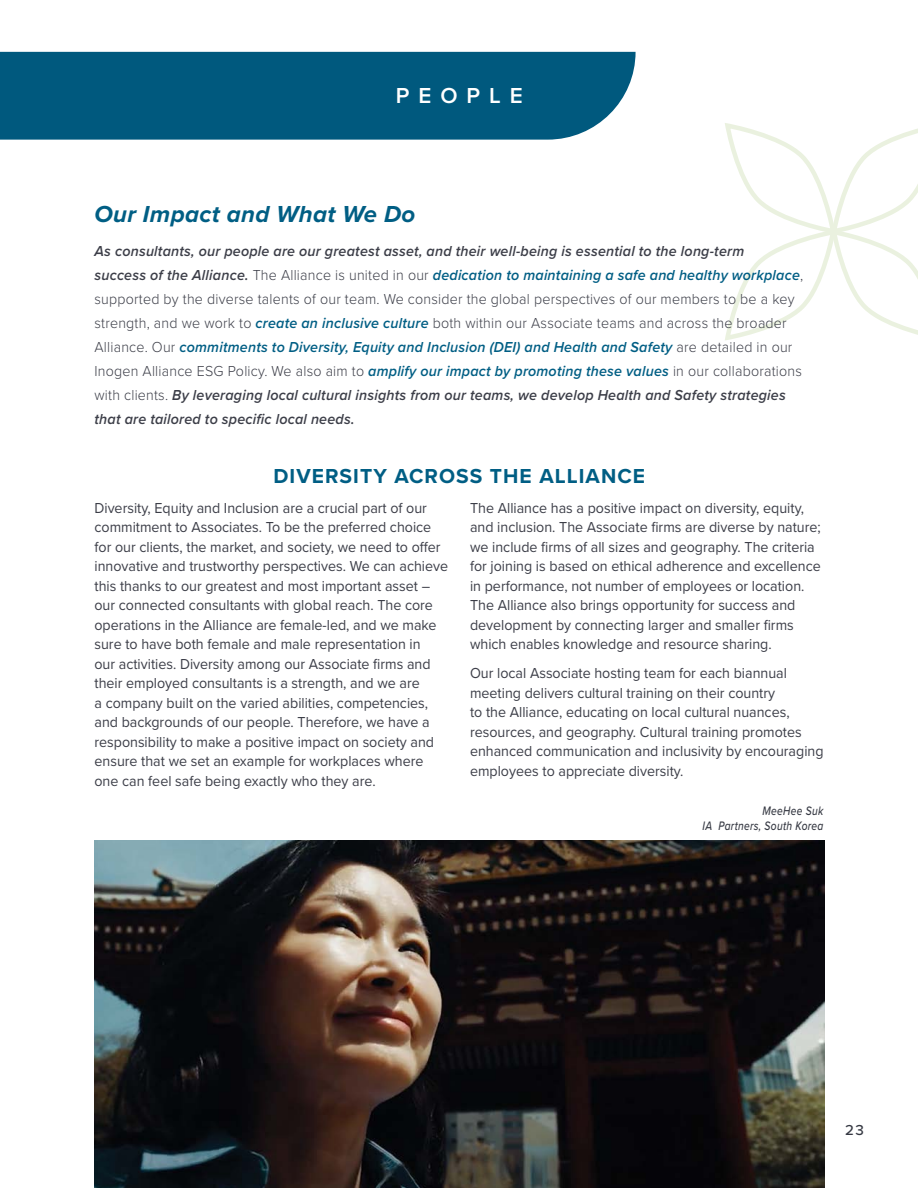
<style>
.page{position:relative;width:918px;height:1188px;background:#fff}
.page>*{position:absolute;margin:0;border:0;box-sizing:border-box;transform-origin:0 0}
.t1{font:italic 700 24px "Proxima Nova";letter-spacing:.015em;color:#005e84}
.t2{font:600 22.5px "Proxima Nova";letter-spacing:.4em;color:#fff}
.t3{font:700 21px "Proxima Nova";letter-spacing:.05em;color:#005e84}
.t4{font:15px/19.5px "Proxima Nova";color:#3c3e48;scale:.95 1}
.t5{font:300 15px/24px "Proxima Nova";letter-spacing:.015em;color:#3c3e48;scale:.95 1}
.t6{font:500 15px "Proxima Nova";color:#363943}
.t7{font:italic 500 12.75px/15px "Proxima Nova";letter-spacing:.03em;color:#363943;text-align:right;scale:.8 1}
.s1{font-weight:600;font-style:italic}
.s2{font-weight:600;font-style:italic;color:#005e84}
</style>
<div class="page">
<svg style="left:725px;top:123px;width:193px;height:218px"></svg>
<div style="left:0;top:52px;width:636px;height:88px;background:#00597e"></div>
<img style="left:94px;top:840px;width:730px;height:348px">
<h2 class="t2" style="left:396px;top:78px;width:129px">PEOPLE</h2>
<h1 class="t1" style="left:94px;top:196px;width:322px">Our Impact and What We Do</h1>
<p class="t5" style="left:94px;top:239px;width:748px"><span class="s1">As consultants, our people are our greatest asset, and their well-being is essential to the long-term<br>success of the Alliance.</span> The Alliance is united in our <span class="s2">dedication to maintaining a safe and healthy workplace</span>, supported by the diverse talents of our team. We consider the global perspectives of our members to be a key strength, and we work to <span class="s2">create an inclusive culture</span> both within our Associate teams and across the broader Alliance. Our <span class="s2">commitments to Diversity, Equity and Inclusion (DEI) and Health and Safety</span> are detailed in our Inogen Alliance ESG Policy. We also aim to <span class="s2">amplify our impact by promoting these values</span> in our collaborations with clients. <span class="s1">By leveraging local cultural insights from our teams, we develop Health and Safety strategies that are tailored to specific local needs.</span></p>
<h3 class="t3" style="left:273px;top:460px;width:373px">DIVERSITY ACROSS THE ALLIANCE</h3>
<p class="t4" style="left:94px;top:497px;width:374px">Diversity, Equity and Inclusion are a crucial part of our commitment to Associates. To be the preferred choice for our clients, the market, and society, we need to offer innovative and trustworthy perspectives. We can achieve this thanks to our greatest and most important asset – our connected consultants with global reach. The core operations in the Alliance are female-led, and we make sure to have both female and male representation in<br>our activities. Diversity among our Associate firms and their employed consultants is a strength, and we are<br>a company built on the varied abilities, competencies, and backgrounds of our people. Therefore, we have a responsibility to make a positive impact on society and ensure that we set an example for workplaces where one can feel safe being exactly who they are.</p>
<p class="t4" style="left:470px;top:497px;width:371px">The Alliance has a positive impact on diversity, equity, and inclusion. The Associate firms are diverse by nature; we include firms of all sizes and geography. The criteria for joining is based on ethical adherence and excellence in performance, not number of employees or location.<br>The Alliance also brings opportunity for success and development by connecting larger and smaller firms which enables knowledge and resource sharing.</p>
<p class="t4" style="left:470px;top:663px;width:374px">Our local Associate hosting team for each biannual meeting delivers cultural training on their country<br>to the Alliance, educating on local cultural nuances, resources, and geography. Cultural training promotes enhanced communication and inclusivity by encouraging employees to appreciate diversity.</p>
<p class="t7" style="left:703px;top:803px;width:153px">MeeHee Suk<br>IA Partners, South Korea</p>
<p class="t6" style="left:845px;top:1119px;width:20px">23</p>
</div>
